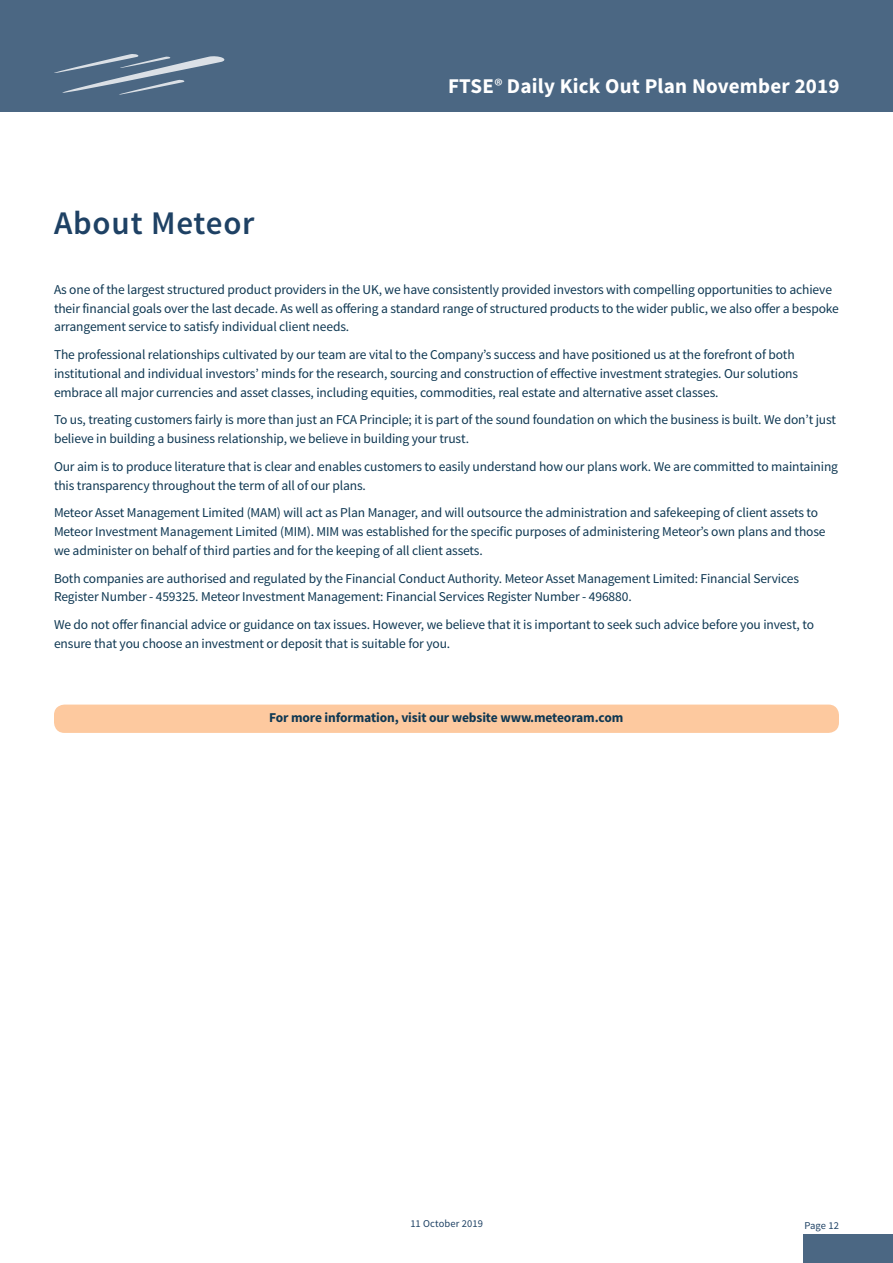
<style>
.page{position:relative;width:893px;height:1263px;background:#fff}
.page>*{position:absolute;margin:0;border:0;box-sizing:border-box;transform-origin:0 0}
.Heading{font:600 33px "Source Sans Pro";letter-spacing:.025em;color:#1e4164}
.t1{font:700 21px "Source Sans Pro";letter-spacing:.01em;color:#fff}
.Body_Text{font:13.5px/18.8px "Source Sans Pro";letter-spacing:-.01em;color:#0e3752}
.Body_Text-2{font:700 13.5px "Source Sans Pro";letter-spacing:-.01em;color:#0e3752}
.t2{font:10.5px "Source Sans Pro";letter-spacing:.01em;color:#1e4164}
.s1{font-family:"Myriad Pro";font-weight:400}
</style>
<div class="page">
<div style="left:1px;top:0;width:892px;height:112px;background:#4b6783"></div>
<hr style="left:0;top:0;width:1px;height:112px;background:#4b6783">
<svg style="left:54px;top:54px;width:171px;height:41px"></svg>
<div style="left:803px;top:1234px;width:90px;height:29px;background:#4b6783"></div>
<div style="left:54px;top:704px;width:785px;height:29px;background:#fdc99f;border-radius:10px"></div>
<p class="Heading" style="left:54px;top:202px;width:202px">About Meteor</p>
<h2 class="t1" style="left:448px;top:72px;width:393px">FTSE<span class="s1">®</span> Daily Kick Out Plan November 2019</h2>
<p class="Body_Text" style="left:54px;top:280px;width:786px">As one of the largest structured product providers in the UK, we have consistently provided investors with compelling opportunities to achieve their financial goals over the last decade. As well as offering a standard range of structured products to the wider public, we also offer a bespoke arrangement service to satisfy individual client needs.</p>
<p class="Body_Text" style="left:54px;top:346px;width:746px">The professional relationships cultivated by our team are vital to the Company’s success and have positioned us at the forefront of both institutional and individual investors’ minds for the research, sourcing and construction of effective investment strategies. Our solutions embrace all major currencies and asset classes, including equities, commodities, real estate and alternative asset classes.</p>
<p class="Body_Text" style="left:54px;top:411px;width:784px">To us, treating customers fairly is more than just an FCA Principle; it is part of the sound foundation on which the business is built. We don’t just believe in building a business relationship, we believe in building your trust.</p>
<p class="Body_Text" style="left:54px;top:457px;width:785px">Our aim is to produce literature that is clear and enables customers to easily understand how our plans work. We are committed to maintaining this transparency throughout the term of all of our plans.</p>
<p class="Body_Text" style="left:54px;top:504px;width:773px">Meteor Asset Management Limited (MAM) will act as Plan Manager, and will outsource the administration and safekeeping of client assets to<br>Meteor Investment Management Limited (MIM). MIM was established for the specific purposes of administering Meteor’s own plans and those we administer on behalf of third parties and for the keeping of all client assets.</p>
<p class="Body_Text" style="left:54px;top:569px;width:747px">Both companies are authorised and regulated by the Financial Conduct Authority. Meteor Asset Management Limited: Financial Services<br>Register Number - 459325. Meteor Investment Management: Financial Services Register Number - 496880.</p>
<p class="Body_Text" style="left:54px;top:616px;width:762px">We do not offer financial advice or guidance on tax issues. However, we believe that it is important to seek such advice before you invest, to ensure that you choose an investment or deposit that is suitable for you.</p>
<p class="Body_Text-2" style="left:269px;top:709px;width:356px">For more information, visit our website www.meteoram.com</p>
<p class="t2" style="left:410px;top:1217px;width:74px">11 October 2019</p>
<p class="t2" style="left:804px;top:1219px;width:36px">Page 12</p>
</div>
